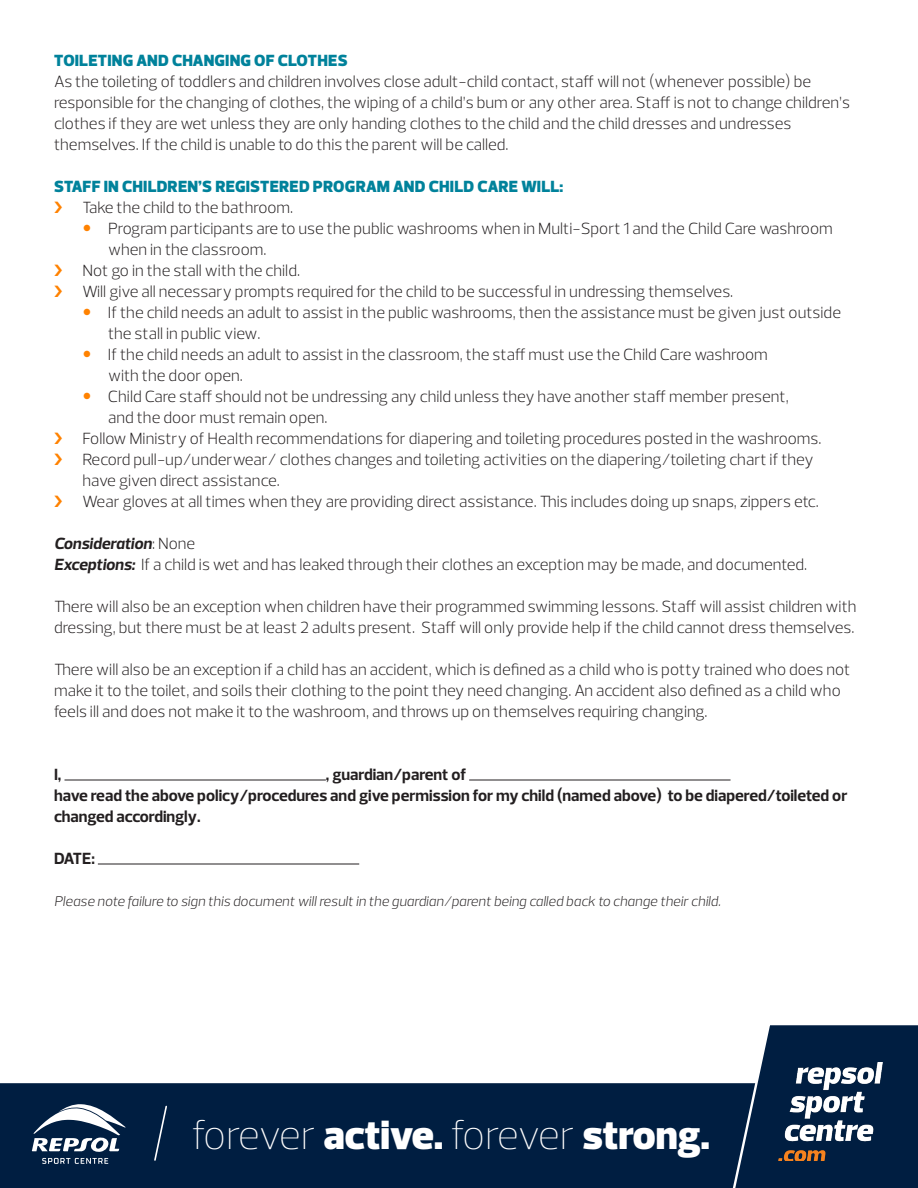
<style>
.page{position:relative;width:918px;height:1188px;background:#fff}
.page>*{position:absolute;margin:0;border:0;box-sizing:border-box;transform-origin:0 0}
.t1{font:200 41.7px "Prelo";letter-spacing:-.055em;color:#fff}
.t2{font:300 16.5px/21px "Prelo";color:#231f20}
.t3{font:700 16.5px/21px "Prelo";color:#231f20}
.t4{font:900 16.5px "Prelo";letter-spacing:.015em;color:#00829b}
.t5{font:italic 700 16.5px "Prelo";color:#231f20}
.t6{font:italic 300 14.25px "Prelo";color:#231f20}
.s1{font-weight:300;font-style:normal}
.s2{font-weight:700;font-style:italic}
.s3{font-weight:900}
</style>
<div class="page">
<hr style="left:65px;top:780px;width:261px;height:1px;background:#231f20">
<hr style="left:469px;top:780px;width:262px;height:1px;background:#231f20">
<hr style="left:98px;top:864px;width:261px;height:1px;background:#231f20">
<div style="left:0;top:1083px;width:709px;height:105px;background:#001e41"></div>
<svg style="left:32px;top:1104px;width:94px;height:60px"></svg>
<svg style="left:153px;top:1105px;width:15px;height:57px"></svg>
<svg style="left:709px;top:1025px;width:209px;height:163px;background:#253e5c"></svg>
<img style="left:779px;top:1063px;width:104px;height:98px">
<p class="t4" style="left:54px;top:51px;width:295px">TOILETING AND CHANGING OF CLOTHES</p>
<p class="t2" style="left:54px;top:71px;width:798px">As the toileting of toddlers and children involves close adult-child contact, staff will not (whenever possible) be responsible for the changing of clothes, the wiping of a child’s bum or any other area. Staff is not to change children’s clothes if they are wet unless they are only handing clothes to the child and the child dresses and undresses themselves. If the child is unable to do this the parent will be called.</p>
<p class="t4" style="left:54px;top:177px;width:511px">STAFF IN CHILDREN’S REGISTERED PROGRAM AND CHILD CARE WILL:</p>
<p class="t2" style="left:82px;top:197px;width:212px">Take the child to the bathroom.</p>
<p class="t2" style="left:108px;top:218px;width:726px">Program participants are to use the public washrooms when in Multi-Sport 1 and the Child Care washroom when in the classroom.</p>
<p class="t2" style="left:82px;top:260px;width:219px">Not go in the stall with the child.</p>
<p class="t2" style="left:82px;top:281px;width:652px">Will give all necessary prompts required for the child to be successful in undressing themselves.</p>
<p class="t2" style="left:108px;top:302px;width:735px">If the child needs an adult to assist in the public washrooms, then the assistance must be given just outside the stall in public view.</p>
<p class="t2" style="left:108px;top:344px;width:661px">If the child needs an adult to assist in the classroom, the staff must use the Child Care washroom with the door open.</p>
<p class="t2" style="left:108px;top:386px;width:682px">Child Care staff should not be undressing any child unless they have another staff member present, and the door must remain open.</p>
<p class="t2" style="left:82px;top:428px;width:741px">Follow Ministry of Health recommendations for diapering and toileting procedures posted in the washrooms.</p>
<p class="t2" style="left:82px;top:449px;width:733px">Record pull-up/underwear/ clothes changes and toileting activities on the diapering/toileting chart if they have given direct assistance.</p>
<p class="t2" style="left:82px;top:491px;width:738px">Wear gloves at all times when they are providing direct assistance. This includes doing up snaps, zippers etc.</p>
<p class="t5" style="left:54px;top:534px;width:143px">Consideration<span class="s1">: None</span></p>
<p class="t2" style="left:54px;top:554px;width:755px"><span class="s2">Exceptions:</span> If a child is wet and has leaked through their clothes an exception may be made, and documented.</p>
<p class="t2" style="left:54px;top:596px;width:804px">There will also be an exception when children have their programmed swimming lessons. Staff will assist children with dressing, but there must be at least 2 adults present. Staff will only provide help if the child cannot dress themselves.</p>
<p class="t2" style="left:54px;top:659px;width:798px">There will also be an exception if a child has an accident, which is defined as a child who is potty trained who does not make it to the toilet, and soils their clothing to the point they need changing. An accident also defined as a child who feels ill and does not make it to the washroom, and throws up on themselves requiring changing.</p>
<p class="t3" style="left:54px;top:764px;width:9px">I,</p>
<p class="t3" style="left:326px;top:764px;width:142px">, guardian/parent of</p>
<p class="t3" style="left:54px;top:785px;width:795px">have read the above policy/procedures and give permission for my child (named above) to be diapered/toileted or changed accordingly.</p>
<p class="t3" style="left:54px;top:848px;width:42px">DATE:</p>
<p class="t6" style="left:54px;top:893px;width:668px">Please note failure to sign this document will result in the guardian/parent being called back to change their child.</p>
<p class="t1" style="left:192px;top:1109px;width:520px">forever <span class="s3">active.</span> forever <span class="s3">strong.</span></p>
</div>
